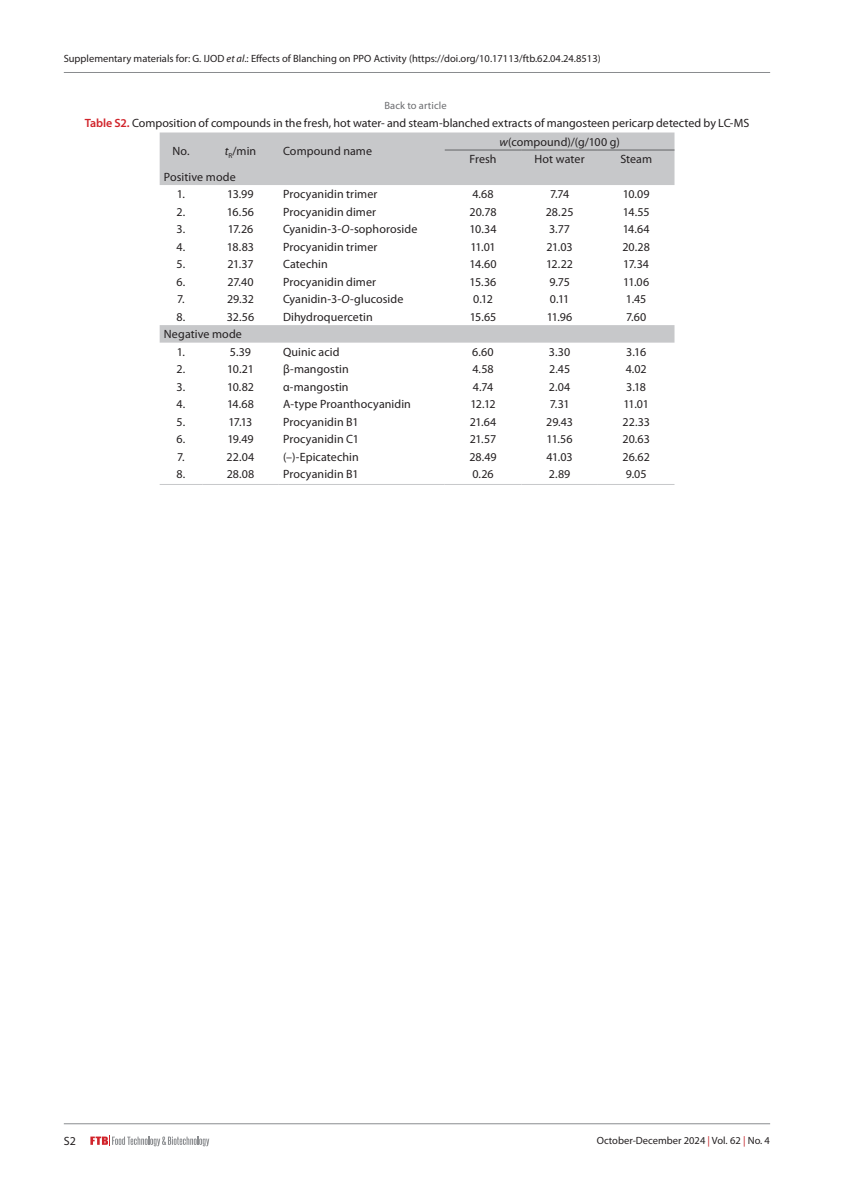
<style>
.page{position:relative;width:851px;height:1191px;background:#fff}
.page>*{position:absolute;margin:0;border:0;box-sizing:border-box;transform-origin:0 0}
.Tabela_Tekst{font:12px "Myriad Pro";letter-spacing:.005em;color:#231f20}
.Slike_i_Tablice{font:12px "Myriad Pro";color:#231f20}
.t1{font:10.5px "Myriad Pro";color:#231f20}
.Tabela_Tekst-2{font:10.5px "Myriad Pro";letter-spacing:.01em;color:#6c6d70}
.s1{font-style:italic}
.s2{font-weight:600;color:#d1232a}
.s3{color:#c31f24}
</style>
<div class="page">
<hr style="left:64px;top:72px;width:706px;height:1px;background:#8a8c8f">
<hr style="left:64px;top:1123px;width:706px;height:1px;background:#8a8c8f">
<svg style="left:90px;top:1135px;width:119px;height:11px"></svg>
<svg style="left:160px;top:132px;width:514px;height:211px"></svg>
<hr style="left:444px;top:150px;width:77px;height:1px;background:#636366">
<hr style="left:521px;top:150px;width:77px;height:1px;background:#636366">
<hr style="left:598px;top:150px;width:76px;height:1px;background:#636366">
<hr style="left:160px;top:484px;width:42px;height:1px;background:#c7c8ca">
<hr style="left:202px;top:484px;width:77px;height:1px;background:#c7c8ca">
<hr style="left:279px;top:484px;width:165px;height:1px;background:#c7c8ca">
<hr style="left:444px;top:484px;width:77px;height:1px;background:#c7c8ca">
<hr style="left:521px;top:484px;width:77px;height:1px;background:#c7c8ca">
<hr style="left:598px;top:484px;width:76px;height:1px;background:#c7c8ca">
<p class="t1" style="left:64px;top:52px;width:538px">Supplementary materials for: G. IJOD <span class="s1">et al</span>.: Effects of Blanching on PPO Activity (https://doi.org/10.17113/ftb.62.04.24.8513)</p>
<p class="Tabela_Tekst-2" style="left:384px;top:99px;width:64px">Back to article</p>
<p class="Slike_i_Tablice" style="left:85px;top:115px;width:666px"><span class="s2">Table S2.</span> Composition of compounds in the fresh, hot water- and steam-blanched extracts of mangosteen pericarp detected by LC-MS</p>
<p class="Tabela_Tekst" style="left:172px;top:143px;width:19px">No.</p>
<p class="Tabela_Tekst" style="left:225px;top:143px;width:33px"><span class="s1">t</span><sub>R</sub>/min</p>
<p class="Tabela_Tekst" style="left:283px;top:143px;width:91px">Compound name</p>
<p class="Tabela_Tekst" style="left:499px;top:134px;width:122px"><span class="s1">w</span>(compound)/(g/100 g)</p>
<p class="Tabela_Tekst" style="left:469px;top:152px;width:29px">Fresh</p>
<p class="Tabela_Tekst" style="left:534px;top:152px;width:51px">Hot water</p>
<p class="Tabela_Tekst" style="left:620px;top:152px;width:33px">Steam</p>
<p class="Tabela_Tekst" style="left:164px;top:169px;width:73px">Positive mode</p>
<p class="Tabela_Tekst" style="left:177px;top:187px;width:10px">1.</p>
<p class="Tabela_Tekst" style="left:227px;top:187px;width:28px">13.99</p>
<p class="Tabela_Tekst" style="left:283px;top:187px;width:96px">Procyanidin trimer</p>
<p class="Tabela_Tekst" style="left:472px;top:187px;width:23px">4.68</p>
<p class="Tabela_Tekst" style="left:550px;top:187px;width:21px">7.74</p>
<p class="Tabela_Tekst" style="left:622px;top:187px;width:28px">10.09</p>
<p class="Tabela_Tekst" style="left:176px;top:204px;width:10px">2.</p>
<p class="Tabela_Tekst" style="left:227px;top:204px;width:29px">16.56</p>
<p class="Tabela_Tekst" style="left:283px;top:204px;width:95px">Procyanidin dimer</p>
<p class="Tabela_Tekst" style="left:469px;top:204px;width:28px">20.78</p>
<p class="Tabela_Tekst" style="left:545px;top:204px;width:29px">28.25</p>
<p class="Tabela_Tekst" style="left:622px;top:204px;width:28px">14.55</p>
<p class="Tabela_Tekst" style="left:176px;top:222px;width:10px">3.</p>
<p class="Tabela_Tekst" style="left:228px;top:222px;width:27px">17.26</p>
<p class="Tabela_Tekst" style="left:283px;top:222px;width:136px">Cyanidin-3-<span class="s1">O</span>-sophoroside</p>
<p class="Tabela_Tekst" style="left:469px;top:222px;width:29px">10.34</p>
<p class="Tabela_Tekst" style="left:549px;top:222px;width:22px">3.77</p>
<p class="Tabela_Tekst" style="left:622px;top:222px;width:29px">14.64</p>
<p class="Tabela_Tekst" style="left:176px;top:239px;width:10px">4.</p>
<p class="Tabela_Tekst" style="left:227px;top:239px;width:29px">18.83</p>
<p class="Tabela_Tekst" style="left:283px;top:239px;width:96px">Procyanidin trimer</p>
<p class="Tabela_Tekst" style="left:470px;top:239px;width:27px">11.01</p>
<p class="Tabela_Tekst" style="left:546px;top:239px;width:28px">21.03</p>
<p class="Tabela_Tekst" style="left:622px;top:239px;width:29px">20.28</p>
<p class="Tabela_Tekst" style="left:177px;top:257px;width:10px">5.</p>
<p class="Tabela_Tekst" style="left:227px;top:257px;width:28px">21.37</p>
<p class="Tabela_Tekst" style="left:283px;top:257px;width:46px">Catechin</p>
<p class="Tabela_Tekst" style="left:469px;top:257px;width:28px">14.60</p>
<p class="Tabela_Tekst" style="left:546px;top:257px;width:28px">12.22</p>
<p class="Tabela_Tekst" style="left:623px;top:257px;width:27px">17.34</p>
<p class="Tabela_Tekst" style="left:176px;top:274px;width:10px">6.</p>
<p class="Tabela_Tekst" style="left:227px;top:274px;width:28px">27.40</p>
<p class="Tabela_Tekst" style="left:283px;top:274px;width:95px">Procyanidin dimer</p>
<p class="Tabela_Tekst" style="left:469px;top:274px;width:28px">15.36</p>
<p class="Tabela_Tekst" style="left:549px;top:274px;width:22px">9.75</p>
<p class="Tabela_Tekst" style="left:623px;top:274px;width:27px">11.06</p>
<p class="Tabela_Tekst" style="left:177px;top:292px;width:9px">7.</p>
<p class="Tabela_Tekst" style="left:227px;top:292px;width:28px">29.32</p>
<p class="Tabela_Tekst" style="left:283px;top:292px;width:122px">Cyanidin-3-<span class="s1">O</span>-glucoside</p>
<p class="Tabela_Tekst" style="left:473px;top:292px;width:21px">0.12</p>
<p class="Tabela_Tekst" style="left:550px;top:292px;width:21px">0.11</p>
<p class="Tabela_Tekst" style="left:626px;top:292px;width:22px">1.45</p>
<p class="Tabela_Tekst" style="left:176px;top:309px;width:10px">8.</p>
<p class="Tabela_Tekst" style="left:227px;top:309px;width:29px">32.56</p>
<p class="Tabela_Tekst" style="left:283px;top:309px;width:91px">Dihydroquercetin</p>
<p class="Tabela_Tekst" style="left:469px;top:309px;width:28px">15.65</p>
<p class="Tabela_Tekst" style="left:546px;top:309px;width:27px">11.96</p>
<p class="Tabela_Tekst" style="left:626px;top:309px;width:22px">7.60</p>
<p class="Tabela_Tekst" style="left:164px;top:327px;width:80px">Negative mode</p>
<p class="Tabela_Tekst" style="left:177px;top:344px;width:10px">1.</p>
<p class="Tabela_Tekst" style="left:230px;top:344px;width:23px">5.39</p>
<p class="Tabela_Tekst" style="left:283px;top:344px;width:58px">Quinic acid</p>
<p class="Tabela_Tekst" style="left:472px;top:344px;width:23px">6.60</p>
<p class="Tabela_Tekst" style="left:549px;top:344px;width:23px">3.30</p>
<p class="Tabela_Tekst" style="left:626px;top:344px;width:21px">3.16</p>
<p class="Tabela_Tekst" style="left:176px;top:362px;width:10px">2.</p>
<p class="Tabela_Tekst" style="left:227px;top:362px;width:28px">10.21</p>
<p class="Tabela_Tekst" style="left:283px;top:362px;width:67px">β-mangostin</p>
<p class="Tabela_Tekst" style="left:472px;top:362px;width:23px">4.58</p>
<p class="Tabela_Tekst" style="left:549px;top:362px;width:23px">2.45</p>
<p class="Tabela_Tekst" style="left:625px;top:362px;width:22px">4.02</p>
<p class="Tabela_Tekst" style="left:176px;top:379px;width:10px">3.</p>
<p class="Tabela_Tekst" style="left:227px;top:379px;width:28px">10.82</p>
<p class="Tabela_Tekst" style="left:283px;top:379px;width:67px">α-mangostin</p>
<p class="Tabela_Tekst" style="left:473px;top:379px;width:22px">4.74</p>
<p class="Tabela_Tekst" style="left:548px;top:379px;width:23px">2.04</p>
<p class="Tabela_Tekst" style="left:626px;top:379px;width:21px">3.18</p>
<p class="Tabela_Tekst" style="left:176px;top:397px;width:10px">4.</p>
<p class="Tabela_Tekst" style="left:227px;top:397px;width:28px">14.68</p>
<p class="Tabela_Tekst" style="left:283px;top:397px;width:129px">A-type Proanthocyanidin</p>
<p class="Tabela_Tekst" style="left:470px;top:397px;width:27px">12.12</p>
<p class="Tabela_Tekst" style="left:549px;top:397px;width:21px">7.31</p>
<p class="Tabela_Tekst" style="left:623px;top:397px;width:27px">11.01</p>
<p class="Tabela_Tekst" style="left:177px;top:414px;width:10px">5.</p>
<p class="Tabela_Tekst" style="left:228px;top:414px;width:25px">17.13</p>
<p class="Tabela_Tekst" style="left:283px;top:414px;width:77px">Procyanidin B1</p>
<p class="Tabela_Tekst" style="left:469px;top:414px;width:28px">21.64</p>
<p class="Tabela_Tekst" style="left:546px;top:414px;width:28px">29.43</p>
<p class="Tabela_Tekst" style="left:622px;top:414px;width:29px">22.33</p>
<p class="Tabela_Tekst" style="left:176px;top:432px;width:10px">6.</p>
<p class="Tabela_Tekst" style="left:227px;top:432px;width:28px">19.49</p>
<p class="Tabela_Tekst" style="left:283px;top:432px;width:77px">Procyanidin C1</p>
<p class="Tabela_Tekst" style="left:470px;top:432px;width:28px">21.57</p>
<p class="Tabela_Tekst" style="left:546px;top:432px;width:27px">11.56</p>
<p class="Tabela_Tekst" style="left:622px;top:432px;width:29px">20.63</p>
<p class="Tabela_Tekst" style="left:177px;top:449px;width:9px">7.</p>
<p class="Tabela_Tekst" style="left:226px;top:449px;width:29px">22.04</p>
<p class="Tabela_Tekst" style="left:283px;top:449px;width:77px">(–)-Epicatechin</p>
<p class="Tabela_Tekst" style="left:469px;top:449px;width:29px">28.49</p>
<p class="Tabela_Tekst" style="left:546px;top:449px;width:28px">41.03</p>
<p class="Tabela_Tekst" style="left:622px;top:449px;width:29px">26.62</p>
<p class="Tabela_Tekst" style="left:176px;top:467px;width:10px">8.</p>
<p class="Tabela_Tekst" style="left:227px;top:467px;width:29px">28.08</p>
<p class="Tabela_Tekst" style="left:283px;top:467px;width:77px">Procyanidin B1</p>
<p class="Tabela_Tekst" style="left:472px;top:467px;width:23px">0.26</p>
<p class="Tabela_Tekst" style="left:549px;top:467px;width:23px">2.89</p>
<p class="Tabela_Tekst" style="left:625px;top:467px;width:22px">9.05</p>
<p class="Slike_i_Tablice" style="left:64px;top:1133px;width:14px">S2</p>
<p class="t1" style="left:596px;top:1134px;width:175px">October-December 2024 <span class="s3">|</span> Vol. 62 <span class="s3">|</span> No. 4</p>
</div>
